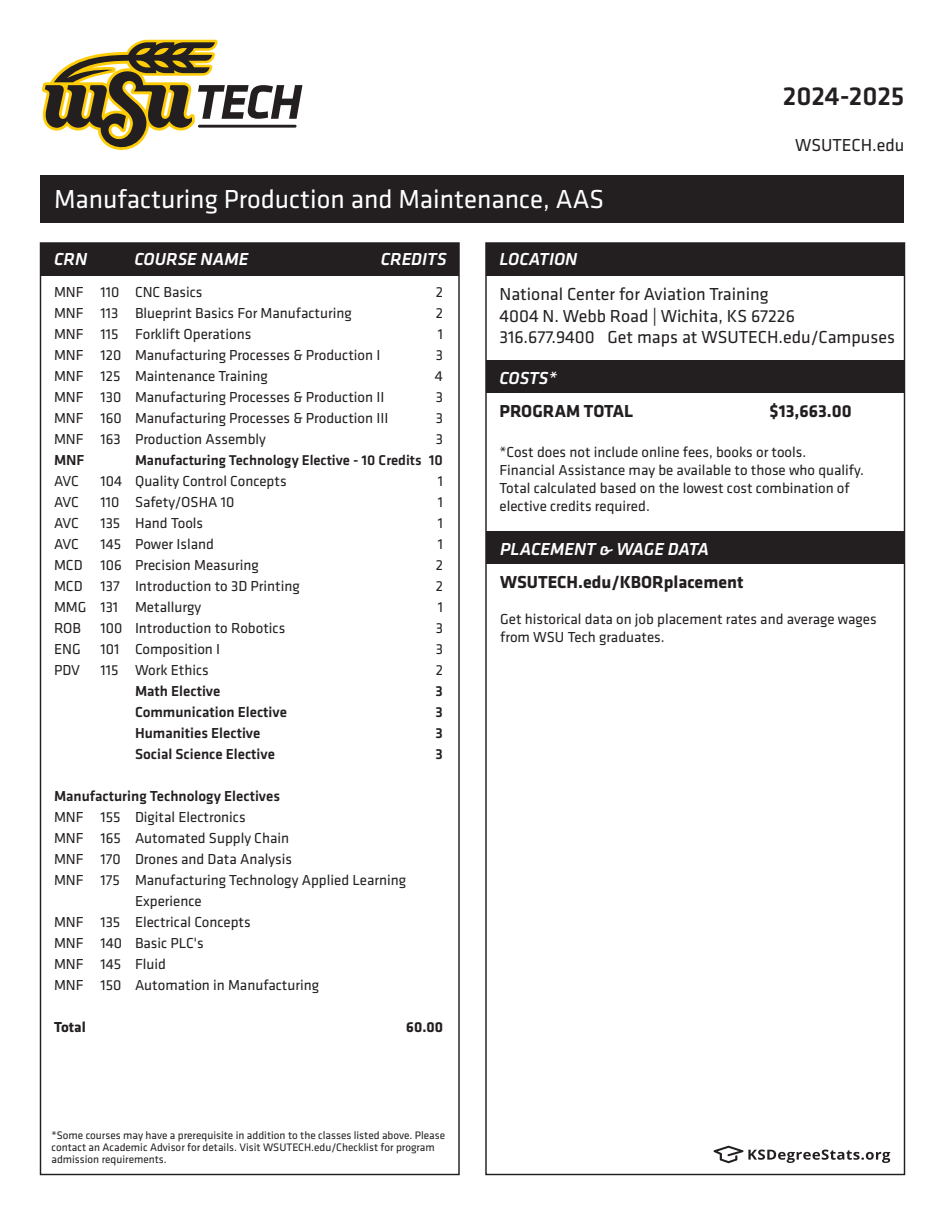
<style>
.page{position:relative;width:945px;height:1215px;background:#fff}
.page>*{position:absolute;margin:0;border:0;box-sizing:border-box;transform-origin:0 0}
.t1{font:27px "Klavika";color:#fff}
.t2{font:500 27px "Klavika";color:#231f20}
.t3{font:18px/21.6px "Klavika";color:#231f20}
.t4{font:italic 500 18px "Klavika";color:#fff}
.t5{font:700 18px "Klavika";color:#231f20}
.t6{font:15px/18px "Klavika";color:#231f20}
.t7{font:500 15px "Klavika";color:#231f20}
.t8{font:700 15px "Klavika";color:#231f20}
.t9{font:500 14.7px "Klavika";color:#231f20}
.t10{font:11.25px/12px "Klavika";color:#231f20}
.s1{font-size:15px}
</style>
<div class="page">
<div style="left:40px;top:243px;width:419px;height:33px;background:#231f20"></div>
<div style="left:40px;top:176px;width:864px;height:47px;background:#231f20"></div>
<div style="left:486px;top:243px;width:418px;height:33px;background:#231f20"></div>
<div style="left:486px;top:360px;width:418px;height:33px;background:#231f20"></div>
<svg style="left:714px;top:1146px;width:176px;height:17px"></svg>
<svg style="left:42px;top:40px;width:260px;height:110px"></svg>
<div style="left:487px;top:532px;width:418px;height:32px;background:#231f20"></div>
<h1 class="t2" style="left:783px;top:78px;width:123px">2024-2025</h1>
<h1 class="t1" style="left:54px;top:181px;width:552px">Manufacturing Production and Maintenance, AAS</h1>
<p class="t4" style="left:54px;top:247px;width:35px">CRN</p>
<p class="t4" style="left:134px;top:247px;width:116px">COURSE NAME</p>
<p class="t4" style="left:381px;top:247px;width:67px">CREDITS</p>
<p class="t4" style="left:500px;top:247px;width:80px">LOCATION</p>
<p class="t3" style="left:795px;top:134px;width:111px">WSUTECH.edu</p>
<p class="t6" style="left:54px;top:283px;width:150px">MNF 110 CNC Basics</p>
<p class="t6" style="left:436px;top:283px;width:9px">2</p>
<p class="t6" style="left:54px;top:304px;width:299px">MNF 113 Blueprint Basics For Manufacturing</p>
<p class="t6" style="left:436px;top:304px;width:9px">2</p>
<p class="t6" style="left:54px;top:325px;width:199px">MNF 115 Forklift Operations</p>
<p class="t6" style="left:438px;top:325px;width:7px">1</p>
<p class="t6" style="left:54px;top:346px;width:328px">MNF 120 Manufacturing Processes &amp; Production I</p>
<p class="t6" style="left:436px;top:346px;width:9px">3</p>
<p class="t6" style="left:54px;top:367px;width:215px">MNF 125 Maintenance Training</p>
<p class="t6" style="left:435px;top:367px;width:10px">4</p>
<p class="t6" style="left:54px;top:388px;width:332px">MNF 130 Manufacturing Processes &amp; Production II</p>
<p class="t6" style="left:436px;top:388px;width:9px">3</p>
<p class="t6" style="left:54px;top:409px;width:336px">MNF 160 Manufacturing Processes &amp; Production III</p>
<p class="t6" style="left:436px;top:409px;width:9px">3</p>
<p class="t6" style="left:54px;top:430px;width:213px">MNF 163 Production Assembly</p>
<p class="t6" style="left:436px;top:430px;width:9px">3</p>
<p class="t7" style="left:54px;top:450px;width:32px">MNF</p>
<p class="t9" style="left:135px;top:451px;width:309px">Manufacturing Technology Elective - 10 Credits <span class="s1">10</span></p>
<p class="t6" style="left:54px;top:472px;width:26px">AVC</p>
<p class="t6" style="left:101px;top:472px;width:188px">104 Quality Control Concepts</p>
<p class="t6" style="left:438px;top:472px;width:7px">1</p>
<p class="t6" style="left:54px;top:493px;width:26px">AVC</p>
<p class="t6" style="left:101px;top:493px;width:135px">110 Safety/OSHA 10</p>
<p class="t6" style="left:438px;top:493px;width:7px">1</p>
<p class="t6" style="left:54px;top:514px;width:26px">AVC</p>
<p class="t6" style="left:101px;top:514px;width:104px">135 Hand Tools</p>
<p class="t6" style="left:438px;top:514px;width:7px">1</p>
<p class="t6" style="left:54px;top:535px;width:26px">AVC</p>
<p class="t6" style="left:101px;top:535px;width:115px">145 Power Island</p>
<p class="t6" style="left:438px;top:535px;width:7px">1</p>
<p class="t6" style="left:54px;top:556px;width:206px">MCD 106 Precision Measuring</p>
<p class="t6" style="left:436px;top:556px;width:9px">2</p>
<p class="t6" style="left:54px;top:577px;width:247px">MCD 137 Introduction to 3D Printing</p>
<p class="t6" style="left:436px;top:577px;width:9px">2</p>
<p class="t6" style="left:54px;top:598px;width:149px">MMG 131 Metallurgy</p>
<p class="t6" style="left:438px;top:598px;width:7px">1</p>
<p class="t6" style="left:54px;top:619px;width:29px">ROB</p>
<p class="t6" style="left:101px;top:619px;width:186px">100 Introduction to Robotics</p>
<p class="t6" style="left:436px;top:619px;width:9px">3</p>
<p class="t6" style="left:54px;top:640px;width:28px">ENG</p>
<p class="t6" style="left:101px;top:640px;width:121px">101 Composition I</p>
<p class="t6" style="left:436px;top:640px;width:9px">3</p>
<p class="t6" style="left:54px;top:661px;width:28px">PDV</p>
<p class="t6" style="left:101px;top:661px;width:110px">115 Work Ethics</p>
<p class="t6" style="left:436px;top:661px;width:9px">2</p>
<p class="t7" style="left:135px;top:681px;width:87px">Math Elective</p>
<p class="t7" style="left:436px;top:681px;width:9px">3</p>
<p class="t7" style="left:135px;top:702px;width:154px">Communication Elective</p>
<p class="t7" style="left:436px;top:702px;width:9px">3</p>
<p class="t7" style="left:135px;top:723px;width:127px">Humanities Elective</p>
<p class="t7" style="left:436px;top:723px;width:9px">3</p>
<p class="t7" style="left:135px;top:744px;width:142px">Social Science Elective</p>
<p class="t7" style="left:436px;top:744px;width:9px">3</p>
<p class="t7" style="left:54px;top:786px;width:228px">Manufacturing Technology Electives</p>
<p class="t6" style="left:54px;top:808px;width:193px">MNF 155 Digital Electronics</p>
<p class="t6" style="left:54px;top:829px;width:237px">MNF 165 Automated Supply Chain</p>
<p class="t6" style="left:54px;top:850px;width:240px">MNF 170 Drones and Data Analysis</p>
<p class="t6" style="left:54px;top:871px;width:354px">MNF 175 Manufacturing Technology Applied Learning</p>
<p class="t6" style="left:135px;top:892px;width:68px">Experience</p>
<p class="t6" style="left:54px;top:913px;width:198px">MNF 135 Electrical Concepts</p>
<p class="t6" style="left:54px;top:934px;width:151px">MNF 140 Basic PLC's</p>
<p class="t6" style="left:54px;top:955px;width:113px">MNF 145 Fluid</p>
<p class="t6" style="left:54px;top:976px;width:267px">MNF 150 Automation in Manufacturing</p>
<p class="t8" style="left:54px;top:1017px;width:33px">Total</p>
<p class="t8" style="left:406px;top:1017px;width:38px">60.00</p>
<p class="t10" style="left:52px;top:1128px;width:395px">*Some courses may have a prerequisite in addition to the classes listed above. Please contact an Academic Advisor for details. Visit WSUTECH.edu/Checklist for program admission requirements.</p>
<p class="t3" style="left:500px;top:283px;width:397px">National Center for Aviation Training<br>4004 N. Webb Road | Wichita, KS 67226<br>316.677.9400 Get maps at WSUTECH.edu/Campuses</p>
<p class="t4" style="left:500px;top:366px;width:59px">COSTS*</p>
<p class="t5" style="left:500px;top:398px;width:135px">PROGRAM TOTAL</p>
<p class="t5" style="left:769px;top:398px;width:84px">$13,663.00</p>
<p class="t6" style="left:500px;top:442px;width:366px">*Cost does not include online fees, books or tools.<br>Financial Assistance may be available to those who qualify.<br>Total calculated based on the lowest cost combination of elective credits required.</p>
<p class="t4" style="left:500px;top:537px;width:211px">PLACEMENT &amp; WAGE DATA</p>
<p class="t5" style="left:500px;top:570px;width:245px">WSUTECH.edu/KBORplacement</p>
<p class="t6" style="left:500px;top:610px;width:378px">Get historical data on job placement rates and average wages from WSU Tech graduates.</p>
</div>
